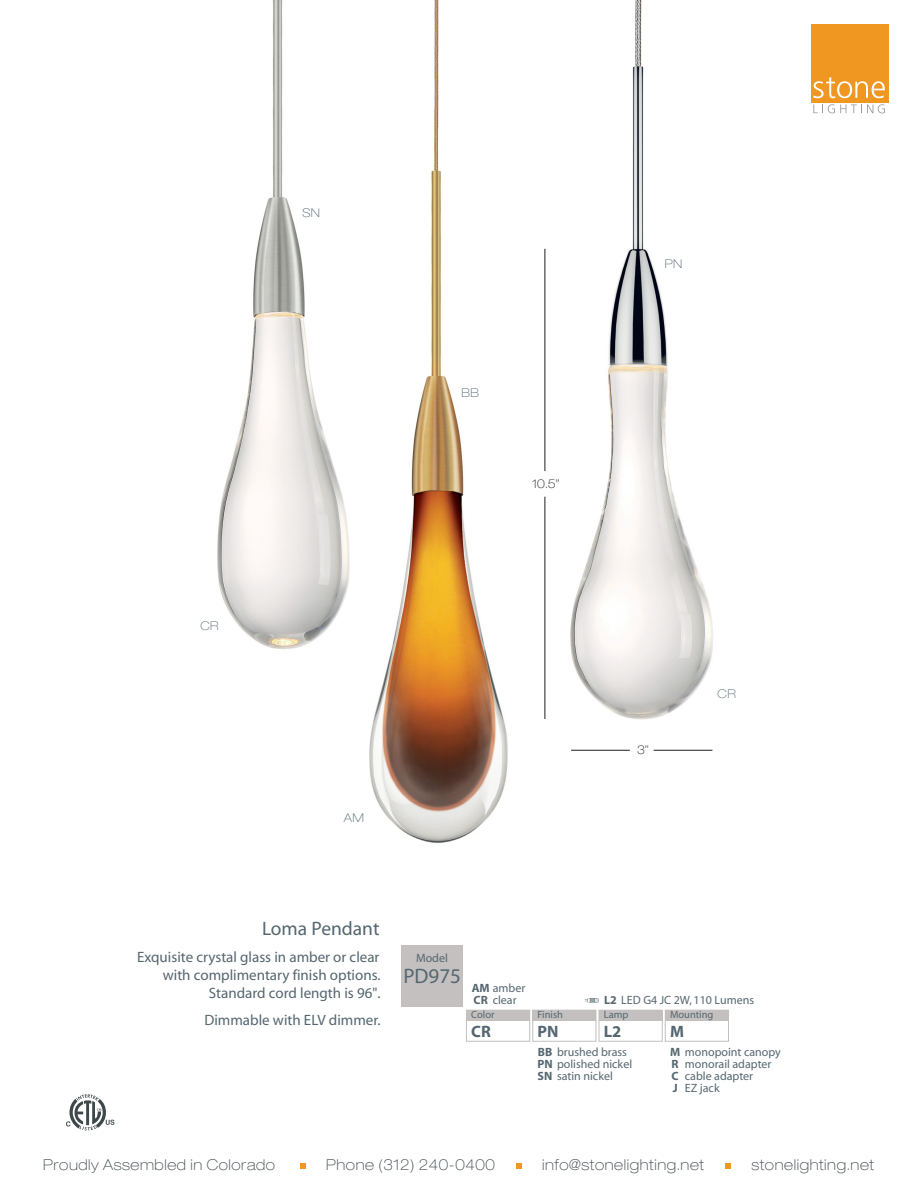
<style>
.page{position:relative;width:918px;height:1188px;background:#fff}
.page>*{position:absolute;margin:0;border:0;box-sizing:border-box;transform-origin:0 0}
.t1{font:21px "Myriad";color:#556770}
.t2{font:19.5px "Myriad";color:#54666f}
.t3{font:700 16.5px "Myriad";color:#556770}
.t4{font:15px/18px "Myriad";color:#54666f;text-align:right}
.t5{font:100 expanded 15px "Helvetica Neue LT Std";letter-spacing:.04em;color:#3f484b}
.t6{font:12px/12px "Myriad";color:#556770}
.t7{font:12px "Myriad";color:#54666f}
.t8{font:100 expanded 12px "Helvetica Neue LT Std";letter-spacing:.02em;color:#54666f}
.t9{font:100 expanded 12px "Helvetica Neue LT Std";color:#231f20}
.t10{font:10.5px "Myriad";color:#556770}
.s1{font-weight:700}
.s2{font-weight:700;color:#556770}
.s3{color:#556770}
</style>
<div class="page">
<img style="left:369px;top:0;width:139px;height:844px">
<img style="left:217px;top:0;width:155px;height:677px">
<img style="left:570px;top:0;width:143px;height:720px">
<hr style="left:545px;top:497px;width:1px;height:222px;background:#231f20">
<hr style="left:545px;top:249px;width:1px;height:222px;background:#231f20">
<hr style="left:654px;top:750px;width:58px;height:1px;background:#231f20">
<hr style="left:571px;top:750px;width:59px;height:1px;background:#231f20">
<div style="left:466px;top:1010px;width:64px;height:32px;border:1px solid #c3c0bf"></div>
<div style="left:532px;top:1010px;width:64px;height:32px;border:1px solid #c3c0bf"></div>
<div style="left:599px;top:1010px;width:64px;height:32px;border:1px solid #c3c0bf"></div>
<div style="left:533px;top:1010px;width:63px;height:11px;background:#c3c0bf"></div>
<div style="left:599px;top:1010px;width:63px;height:11px;background:#c3c0bf"></div>
<div style="left:466px;top:1010px;width:64px;height:11px;background:#c3c0bf"></div>
<div style="left:665px;top:1010px;width:64px;height:32px;border:1px solid #c3c0bf"></div>
<div style="left:665px;top:1010px;width:64px;height:11px;background:#c3c0bf"></div>
<div style="left:401px;top:945px;width:61px;height:61px;background:#c3c0bf"></div>
<svg style="left:585px;top:998px;width:14px;height:5px"></svg>
<svg style="left:66px;top:1094px;width:48px;height:37px"></svg>
<svg style="left:813px;top:104px;width:72px;height:9px"></svg>
<div style="left:811px;top:24px;width:78px;height:78px;background:#ef9720"></div>
<svg style="left:813px;top:77px;width:72px;height:21px"></svg>
<svg style="left:300px;top:1163px;width:6px;height:5px"></svg>
<svg style="left:516px;top:1163px;width:5px;height:5px"></svg>
<svg style="left:725px;top:1163px;width:6px;height:5px"></svg>
<p class="t8" style="left:303px;top:205px;width:19px">SN</p>
<p class="t8" style="left:462px;top:386px;width:19px">BB</p>
<p class="t9" style="left:532px;top:477px;width:29px">10.5”</p>
<p class="t8" style="left:665px;top:257px;width:19px">PN</p>
<p class="t8" style="left:201px;top:618px;width:20px">CR</p>
<p class="t8" style="left:344px;top:811px;width:22px">AM</p>
<p class="t9" style="left:637px;top:743px;width:13px">3”</p>
<p class="t8" style="left:718px;top:687px;width:20px">CR</p>
<h2 class="t2" style="left:262px;top:919px;width:119px">Loma Pendant</h2>
<p class="t4" style="left:137px;top:949px;width:245px">Exquisite crystal glass in amber or clear with complimentary finish options.<br>Standard cord length is 96".</p>
<p class="t4" style="left:204px;top:1012px;width:178px">Dimmable with ELV dimmer.</p>
<p class="t6" style="left:416px;top:953px;width:33px">Model</p>
<h1 class="t1" style="left:403px;top:966px;width:59px">PD975</h1>
<p class="t6" style="left:472px;top:983px;width:55px"><span class="s1">AM</span> amber<br><span class="s1">CR</span> clear</p>
<p class="t7" style="left:604px;top:994px;width:152px"><span class="s2">L2</span> <span class="s3">LED G4 JC 2W</span>, 110 Lumens</p>
<p class="t10" style="left:471px;top:1009px;width:25px">Color</p>
<p class="t10" style="left:670px;top:1009px;width:45px">Mounting</p>
<h3 class="t3" style="left:670px;top:1023px;width:15px">M</h3>
<p class="t10" style="left:537px;top:1009px;width:27px">Finish</p>
<p class="t10" style="left:604px;top:1009px;width:26px">Lamp</p>
<h3 class="t3" style="left:604px;top:1023px;width:19px">L2</h3>
<h3 class="t3" style="left:471px;top:1023px;width:21px">CR</h3>
<h3 class="t3" style="left:537px;top:1023px;width:22px">PN</h3>
<p class="t6" style="left:537px;top:1047px;width:96px"><span class="s1">BB</span> brushed brass<br><span class="s1">PN</span> polished nickel<br><span class="s1">SN</span> satin nickel</p>
<p class="t6" style="left:670px;top:1047px;width:112px"><span class="s1">M</span> monopoint canopy<br><span class="s1">R<br>C<br>J</span></p>
<p class="t6" style="left:685px;top:1059px;width:88px">monorail adapter cable adapter<br>EZ jack</p>
<p class="t5" style="left:43px;top:1155px;width:233px">Proudly Assembled in Colorado</p>
<p class="t5" style="left:326px;top:1155px;width:170px">Phone (312) 240-0400</p>
<p class="t5" style="left:542px;top:1155px;width:164px">info@stonelighting.net</p>
<p class="t5" style="left:751px;top:1155px;width:124px">stonelighting.net</p>
</div>
